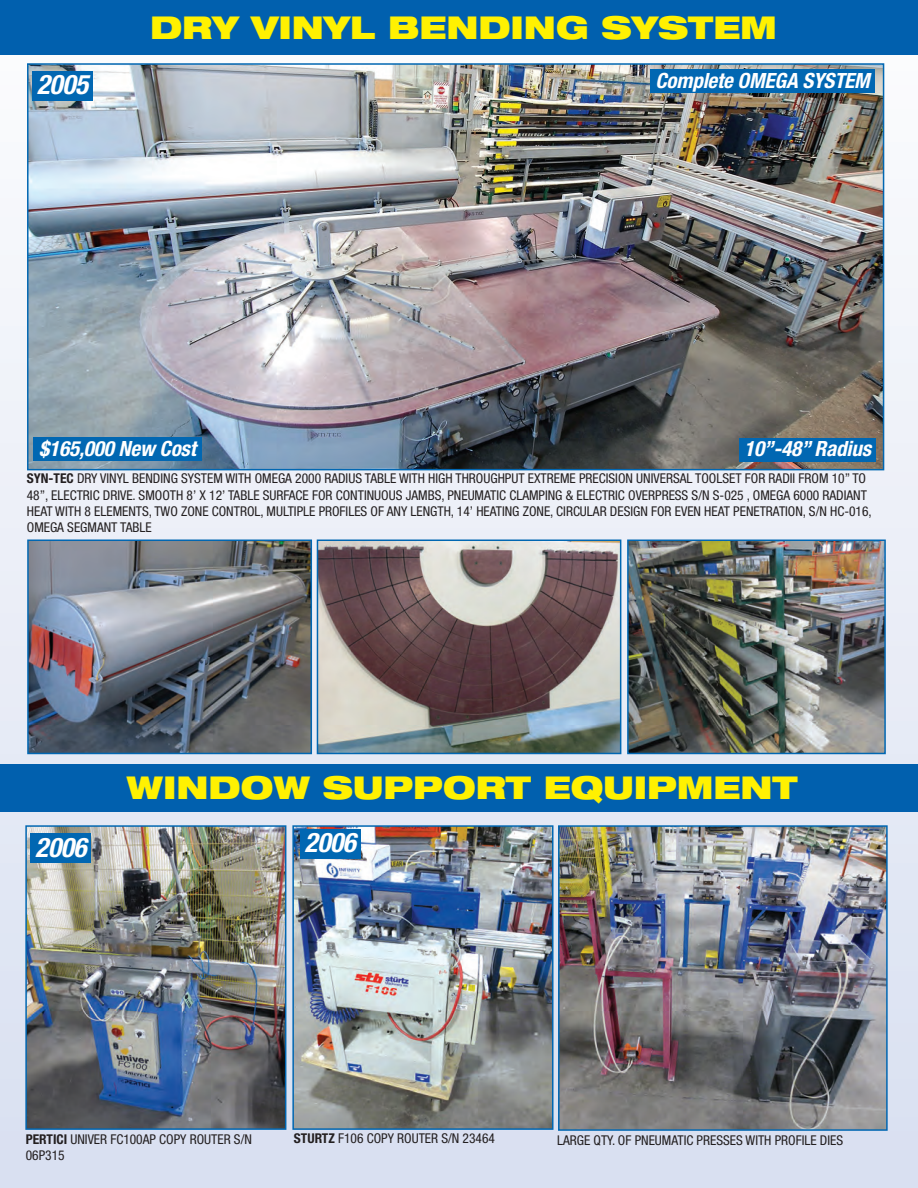
<style>
.page{position:relative;width:918px;height:1188px;background:#fff}
.page>*{position:absolute;margin:0;border:0;box-sizing:border-box;transform-origin:0 0}
.t1{font:900 expanded 31.5px "Helvetica Neue";color:#fff101}
.t2{font:italic 700 condensed 27px "Helvetica Neue";color:#fff}
.t3{font:italic 700 condensed 21px "Helvetica Neue";color:#fff}
.t4{font:condensed 13.5px/16.2px "Helvetica Neue";color:#231f20}
.s1{font-weight:700}
</style>
<div class="page">
<div style="left:0;top:1px;width:918px;height:1187px;background:linear-gradient(to bottom,#fafbfd,#d6def0)"></div>
<div style="left:0;top:0;width:918px;height:55px;background:#0160ae"></div>
<img style="left:30px;top:543px;width:279px;height:208px">
<div style="left:27px;top:540px;width:285px;height:214px;border:2px solid #0167b2"></div>
<img style="left:320px;top:543px;width:298px;height:208px">
<div style="left:317px;top:540px;width:304px;height:214px;border:2px solid #0167b2"></div>
<img style="left:630px;top:543px;width:253px;height:208px">
<div style="left:627px;top:540px;width:259px;height:214px;border:2px solid #0167b2"></div>
<img style="left:30px;top:66px;width:851px;height:401px">
<div style="left:27px;top:63px;width:857px;height:407px;border:2px solid #0167b2"></div>
<img style="left:28px;top:828px;width:255px;height:299px">
<div style="left:25px;top:825px;width:261px;height:305px;border:2px solid #0167b2"></div>
<img style="left:295px;top:828px;width:256px;height:299px">
<div style="left:292px;top:825px;width:262px;height:305px;border:2px solid #0167b2"></div>
<img style="left:561px;top:828px;width:324px;height:300px">
<div style="left:558px;top:825px;width:330px;height:306px;border:2px solid #0167b2"></div>
<div style="left:31px;top:834px;width:60px;height:29px;background:#0167b2"></div>
<div style="left:32px;top:71px;width:61px;height:30px;background:#0167b2"></div>
<div style="left:300px;top:829px;width:60px;height:30px;background:#0167b2"></div>
<div style="left:1px;top:764px;width:917px;height:48px;background:#0160ae"></div>
<div style="left:34px;top:437px;width:168px;height:24px;background:#0167b2"></div>
<div style="left:739px;top:438px;width:137px;height:23px;background:#0167b2"></div>
<div style="left:651px;top:70px;width:224px;height:23px;background:#0167b2"></div>
<h2 class="t2" style="left:37px;top:75px;width:58px">2005</h2>
<h1 class="t1" style="left:150px;top:15px;width:628px">DRY VINYL BENDING SYSTEM</h1>
<h3 class="t3" style="left:656px;top:73px;width:220px">Complete OMEGA SYSTEM</h3>
<h3 class="t3" style="left:39px;top:441px;width:158px">$165,000 New Cost</h3>
<h3 class="t3" style="left:744px;top:441px;width:132px">10”-48”Radius</h3>
<p class="t4" style="left:27px;top:472px;width:846px"><span class="s1">SYN-TEC</span> DRY VINYL BENDING SYSTEM WITH OMEGA 2000 RADIUS TABLE WITH HIGH THROUGHPUT EXTREME PRECISION UNIVERSAL TOOLSET FOR RADII FROM 10” TO 48”, ELECTRIC DRIVE. SMOOTH 8’ X 12’ TABLE SURFACE FOR CONTINUOUS JAMBS, PNEUMATIC CLAMPING &amp; ELECTRIC OVERPRESS S/N S-025 , OMEGA 6000 RADIANT HEAT WITH 8 ELEMENTS, TWO ZONE CONTROL, MULTIPLE PROFILES OF ANY LENGTH, 14’ HEATING ZONE, CIRCULAR DESIGN FOR EVEN HEAT PENETRATION, S/N HC-016, OMEGA SEGMANT TABLE</p>
<h2 class="t2" style="left:35px;top:837px;width:58px">2006</h2>
<h1 class="t1" style="left:126px;top:774px;width:673px">WINDOW SUPPORT EQUIPMENT</h1>
<h2 class="t2" style="left:305px;top:833px;width:58px">2006</h2>
<p class="t4" style="left:26px;top:1132px;width:228px"><span class="s1">PERTICI</span> UNIVER FC100AP COPY ROUTER S/N</p>
<p class="t4" style="left:294px;top:1132px;width:203px"><span class="s1">STURTZ</span> F106 COPY ROUTER S/N 23464</p>
<p class="t4" style="left:557px;top:1133px;width:288px">LARGE QTY. OF PNEUMATIC PRESSES WITH PROFILE DIES</p>
<p class="t4" style="left:26px;top:1149px;width:40px">06P315</p>
</div>
